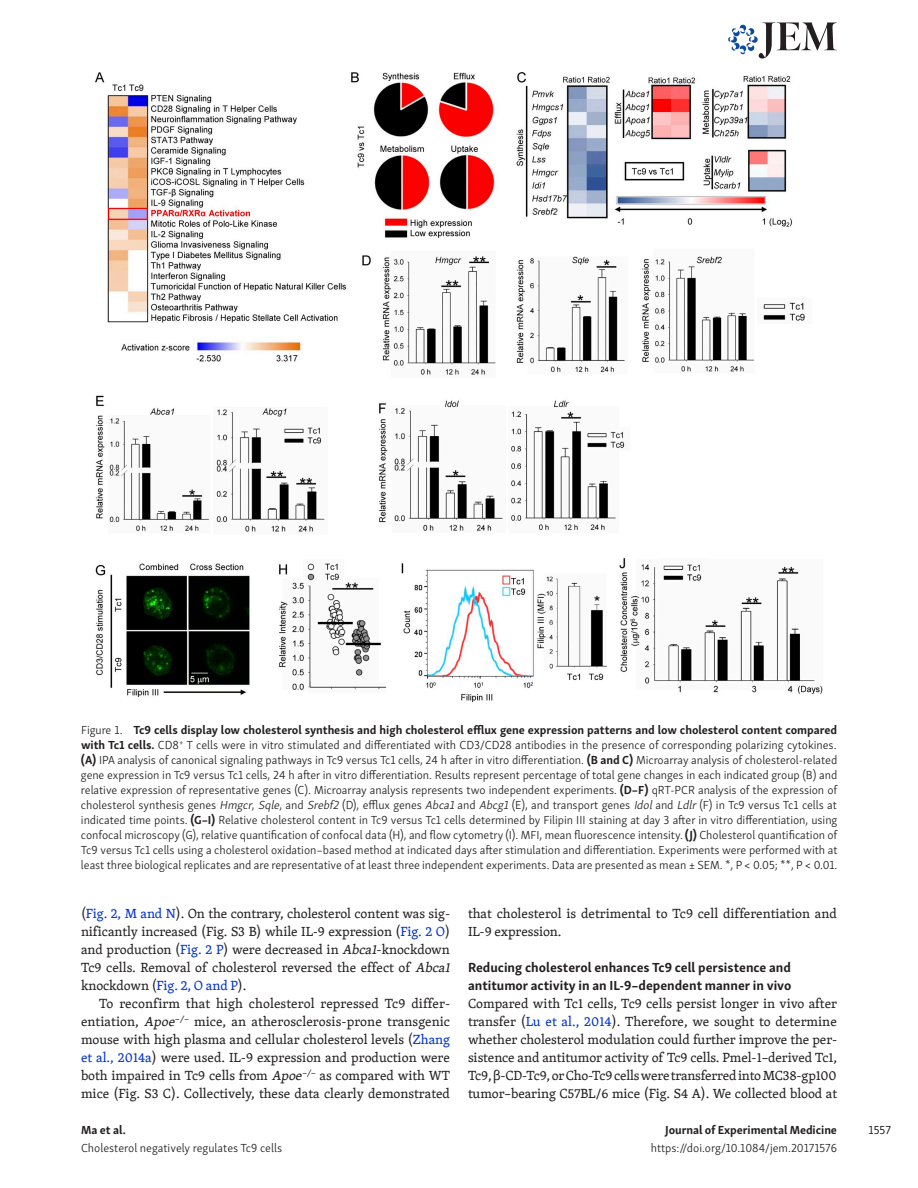
<style>
.page{position:relative;width:918px;height:1188px;background:#fff}
.page>*{position:absolute;margin:0;border:0;box-sizing:border-box;transform-origin:0 0}
.t1{font:13.5px/18px "Skolar PE";letter-spacing:-.005em;color:#231f20}
.t2{font:700 13.5px/18px "Skolar Sans PE";color:#231f20}
.t3{font:300 12px/15px "Skolar Sans PE";color:#231f20;text-align:justify}
.t4{font:700 12px "Skolar Sans PE";letter-spacing:-.005em;color:#231f20}
.t5{font:12px "Skolar Sans PE";color:#231f20}
.s1{font-weight:700}
.s2{font-style:italic}
.s3{color:#0034c9}
</style>
<div class="page">
<svg style="left:728px;top:23px;width:109px;height:35px"></svg>
<img style="left:95px;top:72px;width:728px;height:629px">
<p class="t3" style="left:81px;top:722px;width:758px">Figure 1. <span class="s1">Tc9 cells display low cholesterol synthesis and high cholesterol efflux gene expression patterns and low cholesterol content compared with Tc1 cells.</span> CD8<sup>+</sup> T cells were in vitro stimulated and differentiated with CD3/CD28 antibodies in the presence of corresponding polarizing cytokines. <span class="s1">(A)</span> IPA analysis of canonical signaling pathways in Tc9 versus Tc1 cells, 24 h after in vitro differentiation. <span class="s1">(B and C)</span> Microarray analysis of cholesterol-related gene expression in Tc9 versus Tc1 cells, 24 h after in vitro differentiation. Results represent percentage of total gene changes in each indicated group (B) and relative expression of representative genes (C). Microarray analysis represents two independent experiments. <span class="s1">(D–F)</span> qRT-PCR analysis of the expression of cholesterol synthesis genes <span class="s2">Hmgcr</span>, <span class="s2">Sqle</span>, and <span class="s2">Srebf2</span> (D), efflux genes <span class="s2">Abca1</span>and <span class="s2">Abcg1</span>(E), and transport genes <span class="s2">Idol</span>and <span class="s2">Ldlr</span>(F) in Tc9 versus Tc1 cells at indicated time points. <span class="s1">(G–I)</span> Relative cholesterol content in Tc9 versus Tc1 cells determined by Filipin III staining at day 3 after in vitro differentiation, using confocal microscopy (G), relative quantification of confocal data (H), and flow cytometry (I). MFI, mean fluorescence intensity. <span class="s1">(J)</span> Cholesterol quantification of Tc9 versus Tc1 cells using a cholesterol oxidation–based method at indicated days after stimulation and differentiation. Experiments were performed with at least three biological replicates and are representative of at least three independent experiments. Data are presented as mean ± SEM. *, P &lt; 0.05; **, P &lt; 0.01.</p>
<p class="t1" style="left:81px;top:904px;width:374px">(<span class="s3">Fig. 2, M and N</span>). On the contrary, cholesterol content was sig&shy;nificantly increased (Fig. S3 B) while IL-9 expression (<span class="s3">Fig. 2 O</span>) and production (<span class="s3">Fig. 2 P</span>) were decreased in <span class="s2">Abca1</span>-knockdown Tc9 cells. Removal of cholesterol reversed the effect of <span class="s2">Abca1 </span>knockdown (<span class="s3">Fig. 2, O and P</span>).</p>
<p class="t1" style="left:81px;top:994px;width:371px;text-align:justify;text-indent:18px">To reconfirm that high cholesterol repressed Tc9 differ&shy;entiation, <span class="s2">Apoe</span><sup>−/−</sup> mice, an atherosclerosis-prone transgenic mouse with high plasma and cellular cholesterol levels (<span class="s3">Zhang et al., 2014a</span>) were used. IL-9 expression and production were both impaired in Tc9 cells from <span class="s2">Apoe</span><sup>−/−</sup> as compared with WT mice (Fig. S3 C). Collectively, these data clearly demonstrated</p>
<p class="t4" style="left:81px;top:1120px;width:46px">Ma et al.</p>
<p class="t3" style="left:81px;top:1140px;width:203px">Cholesterol negatively regulates Tc9 cells</p>
<p class="t1" style="left:468px;top:904px;width:370px">that cholesterol is detrimental to Tc9 cell differentiation and<br>IL-9 expression.</p>
<p class="t2" style="left:468px;top:957px;width:325px">Reducing cholesterol enhances Tc9 cell persistence and antitumor activity in an IL-9–dependent manner in vivo</p>
<p class="t1" style="left:468px;top:994px;width:371px;text-align:justify">Compared with Tc1 cells, Tc9 cells persist longer in vivo after transfer (<span class="s3">Lu et al., 2014</span>). Therefore, we sought to determine whether cholesterol modulation could further improve the per&shy;sistence and antitumor activity of Tc9 cells. Pmel-1–derived Tc1, Tc9, β-CD-Tc9, or Cho-Tc9 cells were transferred into MC38-gp100 tumor–bearing C57BL/6 mice (Fig. S4 A). We collected blood at</p>
<p class="t4" style="left:665px;top:1120px;width:173px">Journal of Experimental Medicine</p>
<p class="t3" style="left:651px;top:1140px;width:188px">https://doi.org/10.1084/jem.20171576</p>
<p class="t5" style="left:869px;top:1121px;width:24px">1557</p>
</div>
